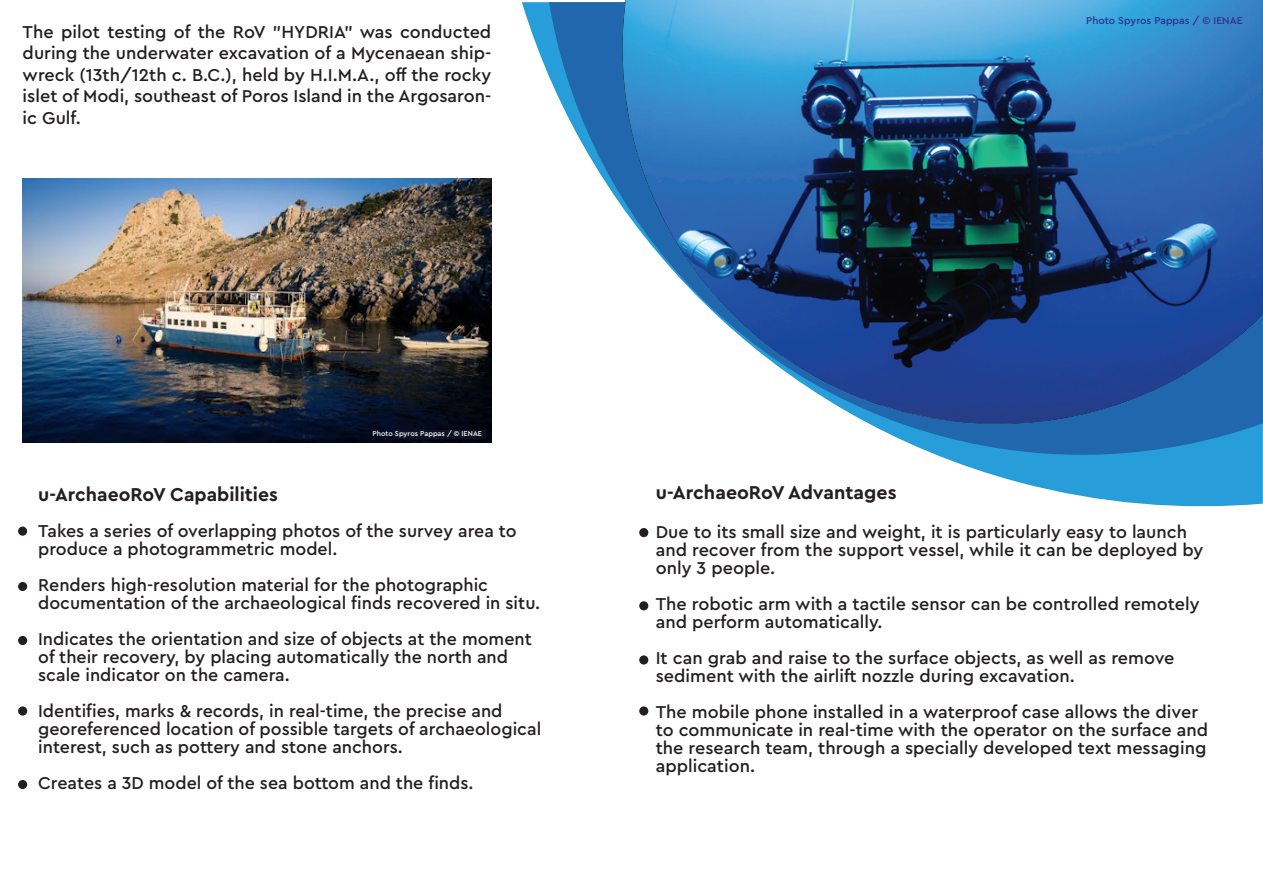
<style>
.page{position:relative;width:1263px;height:893px;background:#fff}
.page>*{position:absolute;margin:0;border:0;box-sizing:border-box;transform-origin:0 0}
.t1{font:700 19.5px "Cera Pro";color:#231f20}
.t2{font:500 18px/18px "Cera Pro";color:#231f20}
.t3{font:500 10.5px "Cera Pro";color:#2e3092}
.t4{font:500 7.35px "Cera Pro";color:#fff}
</style>
<div class="page">
<img style="left:522px;top:2px;width:741px;height:505px">
<img style="left:549px;top:2px;width:714px;height:464px">
<img style="left:623px;top:0;width:640px;height:424px">
<img style="left:23px;top:179px;width:468px;height:264px">
<div style="left:18px;top:527px;width:9px;height:9px;background:#231f20;border-radius:50%"></div>
<div style="left:18px;top:582px;width:9px;height:9px;background:#231f20;border-radius:50%"></div>
<div style="left:18px;top:636px;width:9px;height:9px;background:#231f20;border-radius:50%"></div>
<div style="left:18px;top:706px;width:9px;height:9px;background:#231f20;border-radius:50%"></div>
<div style="left:18px;top:780px;width:9px;height:9px;background:#231f20;border-radius:50%"></div>
<div style="left:639px;top:528px;width:9px;height:9px;background:#231f20;border-radius:50%"></div>
<div style="left:639px;top:601px;width:9px;height:9px;background:#231f20;border-radius:50%"></div>
<div style="left:639px;top:655px;width:9px;height:9px;background:#231f20;border-radius:50%"></div>
<div style="left:639px;top:706px;width:9px;height:9px;background:#231f20;border-radius:50%"></div>
<div style="left:393px;top:430px;width:92px;height:8px;background:#0d1223"></div>
<p class="t2" style="left:23px;top:20px;width:470px;line-height:21.6px;text-align:justify">The pilot testing of the RoV "HYDRIA" was conducted during the underwater excavation of a Mycenaean ship&shy;wreck (13th/12th c. B.C.), held by H.I.M.A., off the rocky islet of Modi, southeast of Poros Island in the Argosaron&shy;ic Gulf.</p>
<p class="t3" style="left:1086px;top:13px;width:158px">Photo Spyros Pappas / © IENAE</p>
<p class="t4" style="left:373px;top:429px;width:111px">Photo Spyros Pappas / © IENAE</p>
<p class="t1" style="left:38px;top:481px;width:241px">u-ArchaeoRoV Capabilities</p>
<p class="t2" style="left:38px;top:521px;width:480px">Takes a series of overlapping photos of the survey area to produce a photogrammetric model.</p>
<p class="t2" style="left:38px;top:575px;width:504px">Renders high-resolution material for the photographic documentation of the archaeological finds recovered in situ.</p>
<p class="t2" style="left:38px;top:629px;width:495px">Indicates the orientation and size of objects at the moment of their recovery, by placing automatically the north and scale indicator on the camera.</p>
<p class="t2" style="left:38px;top:701px;width:504px">Identifies, marks &amp; records, in real-time, the precise and georeferenced location of possible targets of archaeological interest, such as pottery and stone anchors.</p>
<p class="t2" style="left:38px;top:773px;width:437px">Creates a 3D model of the sea bottom and the finds.</p>
<p class="t1" style="left:656px;top:479px;width:242px">u-ArchaeoRoV Advantages</p>
<p class="t2" style="left:656px;top:523px;width:549px">Due to its small size and weight, it is particularly easy to launch and recover from the support vessel, while it can be deployed by only 3 people.</p>
<p class="t2" style="left:656px;top:595px;width:545px">The robotic arm with a tactile sensor can be controlled remotely and perform automatically.</p>
<p class="t2" style="left:656px;top:649px;width:520px">It can grab and raise to the surface objects, as well as remove sediment with the airlift nozzle during excavation.</p>
<p class="t2" style="left:656px;top:703px;width:554px">The mobile phone installed in a waterproof case allows the diver to communicate in real-time with the operator on the surface and the research team, through a specially developed text messaging application.</p>
</div>
